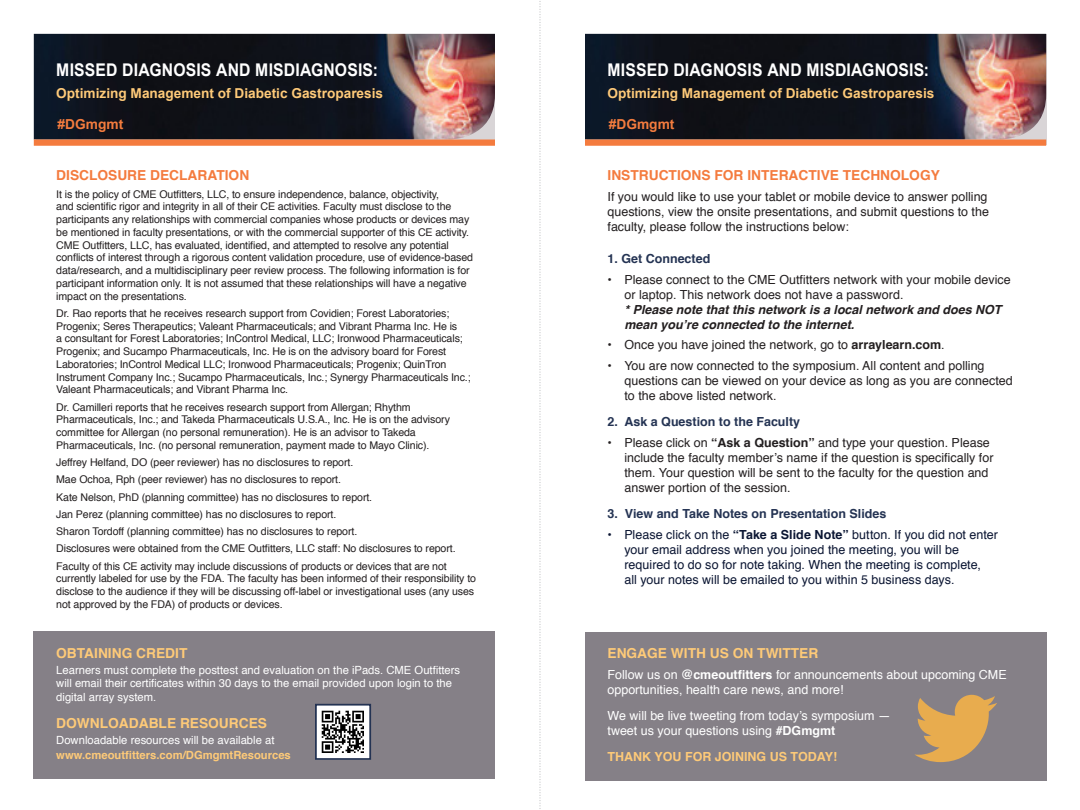
<style>
.page{position:relative;width:1080px;height:810px;background:#fff}
.page>*{position:absolute;margin:0;border:0;box-sizing:border-box;transform-origin:0 0}
.t1{font:700 17.5px "Arial";letter-spacing:.01em;color:#fff;scale:.9 1}
.MM085Headerpink{font:700 13.75px "Helvetica";color:#f47b3e}
.MM085HeaderNavy{font:700 13.75px "Helvetica";color:#feca78}
.t2{font:700 13.75px "Arial";color:#f47c3e}
.t3{font:700 13.62px "Arial";color:#feca79}
.t4{font:12.5px/15px "Helvetica";color:#231f20}
.t5{font:12.5px/15px "Helvetica";letter-spacing:.005em;color:#0a1532}
.t6{font:12.5px/15px "Helvetica";color:#fff}
.t7{font:italic 700 12.5px/15px "Helvetica";color:#231f20}
.MM085HeaderNavy-2{font:700 12.5px "Helvetica";color:#243353}
.t8{font:700 12.5px "Helvetica";color:#feca78}
.MM077_body{font:11.25px/13.5px "Helvetica";color:#fff}
.MM077_body-2{font:10.62px/12.8px "Helvetica";letter-spacing:-.01em;color:#231f20}
.s1{font-weight:700}
.s2{font-weight:700;color:#feca78}
</style>
<div class="page">
<img style="left:34px;top:34px;width:461px;height:105px">
<img style="left:585px;top:34px;width:461px;height:105px">
<div style="left:34px;top:139px;width:461px;height:7px;background:#f47b3e"></div>
<div style="left:585px;top:139px;width:461px;height:7px;background:#f47b3e"></div>
<svg style="left:539px;top:1px;width:2px;height:808px"></svg>
<div style="left:34px;top:632px;width:461px;height:147px;background:#858087"></div>
<div style="left:585px;top:632px;width:461px;height:149px;background:#858087"></div>
<img style="left:318px;top:707px;width:50px;height:50px">
<div style="left:315px;top:704px;width:56px;height:56px;border:2px solid #243353"></div>
<svg style="left:915px;top:695px;width:82px;height:67px"></svg>
<h1 class="t1" style="left:56px;top:59px;width:359px">MISSED DIAGNOSIS AND MISDIAGNOSIS:</h1>
<h1 class="t1" style="left:608px;top:59px;width:359px">MISSED DIAGNOSIS AND MISDIAGNOSIS:</h1>
<p class="t3" style="left:56px;top:84px;width:328px">Optimizing Management of Diabetic Gastroparesis</p>
<p class="t3" style="left:608px;top:84px;width:328px">Optimizing Management of Diabetic Gastroparesis</p>
<p class="t2" style="left:58px;top:115px;width:67px">#DGmgmt</p>
<p class="t2" style="left:609px;top:115px;width:67px">#DGmgmt</p>
<p class="MM085Headerpink" style="left:56px;top:164px;width:195px">DISCLOSURE DECLARATION</p>
<p class="MM077_body-2" style="left:56px;top:188px;width:418px">It is the policy of CME Outfitters, LLC, to ensure independence, balance, objectivity,<br>and scientific rigor and integrity in all of their CE activities. Faculty must disclose to the participants any relationships with commercial companies whose products or devices may be mentioned in faculty presentations, or with the commercial supporter of this CE activity.<br>CME Outfitters, LLC, has evaluated, identified, and attempted to resolve any potential conflicts of interest through a rigorous content validation procedure, use of evidence-based data/research, and a multidisciplinary peer review process. The following information is for participant information only. It is not assumed that these relationships will have a negative impact on the presentations.</p>
<p class="MM077_body-2" style="left:56px;top:307px;width:416px">Dr. Rao reports that he receives research support from Covidien; Forest Laboratories; Progenix; Seres Therapeutics; Valeant Pharmaceuticals; and Vibrant Pharma Inc. He is<br>a consultant for Forest Laboratories; InControl Medical, LLC; Ironwood Pharmaceuticals; Progenix; and Sucampo Pharmaceuticals, Inc. He is on the advisory board for Forest Laboratories; InControl Medical LLC; Ironwood Pharmaceuticals; Progenix; QuinTron Instrument Company Inc.; Sucampo Pharmaceuticals, Inc.; Synergy Pharmaceuticals Inc.; Valeant Pharmaceuticals; and Vibrant Pharma Inc.</p>
<p class="MM077_body-2" style="left:56px;top:401px;width:395px">Dr. Camilleri reports that he receives research support from Allergan; Rhythm Pharmaceuticals, Inc.; and Takeda Pharmaceuticals U.S.A., Inc. He is on the advisory committee for Allergan (no personal remuneration). He is an advisor to Takeda Pharmaceuticals, Inc. (no personal remuneration, payment made to Mayo Clinic).</p>
<p class="MM077_body-2" style="left:56px;top:456px;width:299px">Jeffrey Helfand, DO (peer reviewer) has no disclosures to report.</p>
<p class="MM077_body-2" style="left:56px;top:474px;width:286px">Mae Ochoa, Rph (peer reviewer) has no disclosures to report.</p>
<p class="MM077_body-2" style="left:56px;top:491px;width:317px">Kate Nelson, PhD (planning committee) has no disclosures to report.</p>
<p class="MM077_body-2" style="left:56px;top:508px;width:282px">Jan Perez (planning committee) has no disclosures to report.</p>
<p class="MM077_body-2" style="left:56px;top:525px;width:303px">Sharon Tordoff (planning committee) has no disclosures to report.</p>
<p class="MM077_body-2" style="left:56px;top:543px;width:401px">Disclosures were obtained from the CME Outfitters, LLC staff: No disclosures to report.</p>
<p class="MM077_body-2" style="left:56px;top:560px;width:421px">Faculty of this CE activity may include discussions of products or devices that are not currently labeled for use by the FDA. The faculty has been informed of their responsibility to disclose to the audience if they will be discussing off-label or investigational uses (any uses not approved by the FDA) of products or devices.</p>
<p class="MM085Headerpink" style="left:608px;top:164px;width:334px">INSTRUCTIONS FOR INTERACTIVE TECHNOLOGY</p>
<p class="t4" style="left:608px;top:190px;width:383px;text-align:justify">If you would like to use your tablet or mobile device to answer polling questions, view the onsite presentations, and submit questions to the faculty, please follow the instructions below:</p>
<p class="MM085HeaderNavy-2" style="left:608px;top:248px;width:104px">1. Get Connected</p>
<p class="t4" style="left:624px;top:272px;width:388px;text-indent:-17px">• Please connect to the CME Outfitters network with your mobile device or laptop. This network does not have a password.</p>
<p class="t7" style="left:624px;top:302px;width:379px">* Please note that this network is a local network and does NOT mean you’re connected to the internet.</p>
<p class="t4" style="left:608px;top:338px;width:339px">• Once you have joined the network, go to <span class="s1">arraylearn.com</span>.</p>
<p class="t4" style="left:624px;top:358px;width:390px;text-indent:-17px">• You are now connected to the symposium. All content and polling questions can be viewed on your device as long as you are connected to the above listed network.</p>
<p class="MM085HeaderNavy-2" style="left:608px;top:412px;width:194px">2. Ask a Question to the Faculty</p>
<p class="t4" style="left:624px;top:435px;width:371px;text-indent:-17px">• Please click on <span class="s1">“Ask a Question”</span> and type your question. Please include the faculty member’s name if the question is specifically for them. Your question will be sent to the faculty for the question and answer portion of the session.</p>
<p class="MM085HeaderNavy-2" style="left:608px;top:503px;width:280px">3. View and Take Notes on Presentation Slides</p>
<p class="t5" style="left:624px;top:527px;width:375px;text-indent:-17px">• Please click on the <span class="s1">“Take a Slide Note”</span> button. If you did not enter your email address when you joined the meeting, you will be required to do so for note taking. When the meeting is complete,<br>all your notes will be emailed to you within 5 business days.</p>
<p class="MM085HeaderNavy" style="left:56px;top:642px;width:133px">OBTAINING CREDIT</p>
<p class="MM077_body" style="left:56px;top:663px;width:405px">Learners must complete the posttest and evaluation on the iPads. CME Outfitters will email their certificates within 30 days to the email provided upon login to the digital array system.</p>
<p class="MM085HeaderNavy" style="left:56px;top:712px;width:212px">DOWNLOADABLE RESOURCES</p>
<p class="MM077_body" style="left:56px;top:733px;width:236px;line-height:15px">Downloadable resources will be available at <span class="s2">www.cmeoutfitters.com/DGmgmtResources</span></p>
<p class="MM085HeaderNavy" style="left:608px;top:642px;width:212px">ENGAGE WITH US ON TWITTER</p>
<p class="t6" style="left:608px;top:667px;width:401px">Follow us on <span class="s1">@cmeoutfitters</span> for announcements about upcoming CME opportunities, health care news, and more!</p>
<p class="t6" style="left:608px;top:709px;width:284px">We will be live tweeting from today’s symposium — tweet us your questions using <span class="s1">#DGmgmt</span></p>
<p class="t8" style="left:608px;top:747px;width:231px">THANK YOU FOR JOINING US TODAY!</p>
</div>
